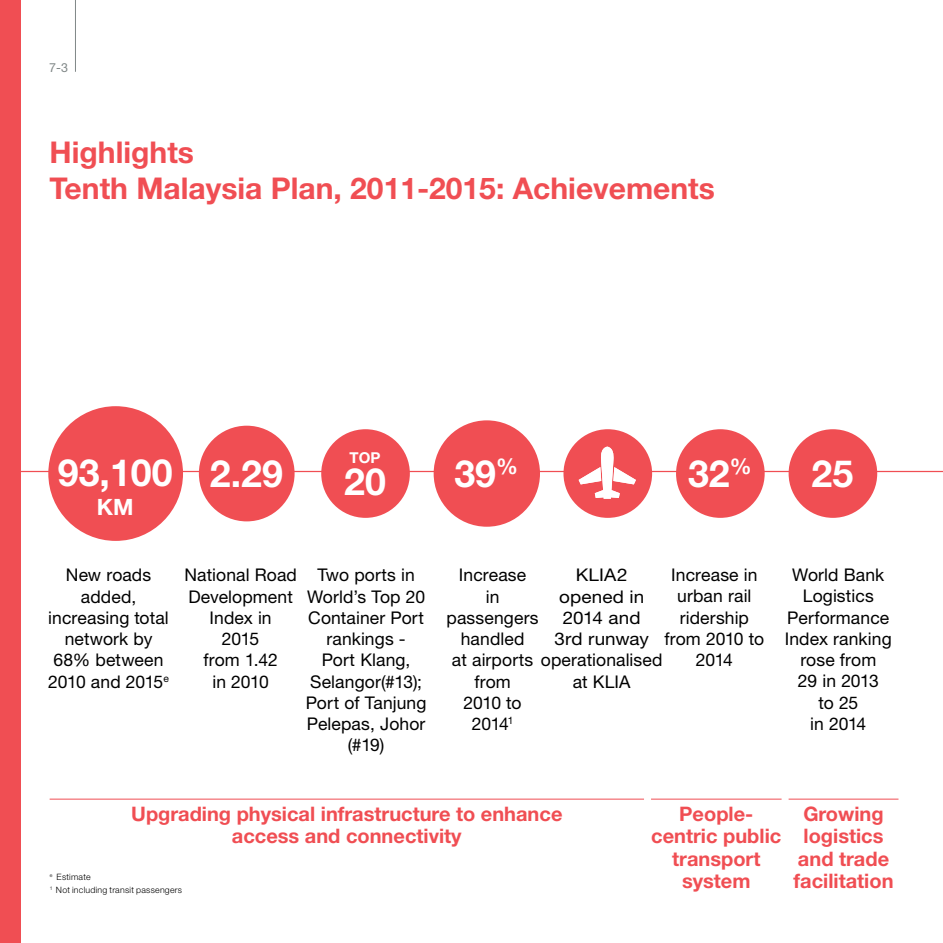
<style>
.page{position:relative;width:943px;height:943px;background:#fff}
.page>*{position:absolute;margin:0;border:0;box-sizing:border-box;transform-origin:0 0}
.t1{font:700 37.5px "Helvetica Neue LT Std";color:#fff}
.t2{font:700 30px/36px "Helvetica Neue LT Std";color:#f04e53}
.t3{font:700 22.5px "Helvetica Neue LT Std";color:#fff}
.t4{font:700 20px/22.5px "Helvetica Neue LT Std";color:#f04e53;text-align:center}
.t5{font:17.5px/21.2px "Helvetica Neue LT Std";letter-spacing:.005em;color:#000;text-align:center}
.t6{font:17.5px/21.2px "Helvetica Neue LT Std";letter-spacing:.005em;color:#000;text-align:center;scale:1.08 1}
.t7{font:700 15px "Helvetica Neue LT Std";color:#fff}
.t8{font:12.5px "Helvetica Neue LT Std";color:#808787}
.t9{font:300 8.75px/13px "Helvetica Neue LT Std";letter-spacing:.03em;color:#000}
</style>
<div class="page">
<div style="left:0;top:0;width:21px;height:943px;background:#f04e53"></div>
<hr style="left:75px;top:0;width:1px;height:72px;background:#808787">
<hr style="left:16px;top:471px;width:927px;height:1px;background:#f04e53">
<hr style="left:50px;top:798px;width:594px;height:1px;background:#f04e53">
<hr style="left:651px;top:798px;width:130px;height:1px;background:#f04e53">
<hr style="left:788px;top:798px;width:110px;height:1px;background:#f04e53">
<div style="left:199px;top:425px;width:95px;height:96px;background:#f04e53;border-radius:50%"></div>
<div style="left:321px;top:429px;width:89px;height:89px;background:#f04e53;border-radius:50%"></div>
<div style="left:676px;top:429px;width:88px;height:89px;background:#f04e53;border-radius:50%"></div>
<div style="left:433px;top:420px;width:107px;height:106px;background:#f04e53;border-radius:50%"></div>
<div style="left:48px;top:406px;width:135px;height:135px;background:#f04e53;border-radius:50%"></div>
<div style="left:788px;top:429px;width:89px;height:89px;background:#f04e53;border-radius:50%"></div>
<div style="left:563px;top:429px;width:89px;height:89px;background:#f04e53;border-radius:50%"></div>
<svg style="left:578px;top:446px;width:58px;height:53px"></svg>
<p class="t8" style="left:49px;top:60px;width:20px">7-3</p>
<h2 class="t2" style="left:50px;top:134px;width:667px">Highlights<br>Tenth Malaysia Plan, 2011-2015: Achievements</h2>
<h1 class="t1" style="left:58px;top:449px;width:116px">93,100</h1>
<p class="t3" style="left:97px;top:492px;width:38px">KM</p>
<h1 class="t1" style="left:210px;top:450px;width:74px">2.29</h1>
<p class="t7" style="left:349px;top:448px;width:32px">TOP</p>
<h1 class="t1" style="left:344px;top:458px;width:43px">20</h1>
<h1 class="t1" style="left:688px;top:450px;width:65px">32<sup>%</sup></h1>
<h1 class="t1" style="left:454px;top:450px;width:65px">39<sup>%</sup></h1>
<h1 class="t1" style="left:811px;top:450px;width:43px">25</h1>
<p class="t5" style="left:48px;top:564px;width:122px">New roads added, increasing total network by<br>68% between<br>2010 and 2015<sup>e</sup></p>
<p class="t5" style="left:664px;top:564px;width:101px">Increase in urban rail ridership from 2010 to<br>2014</p>
<p class="t5" style="left:785px;top:564px;width:108px">World Bank<br>Logistics<br>Performance<br>Index ranking rose from<br>29 in 2013<br>to 25<br>in 2014</p>
<p class="t5" style="left:184px;top:564px;width:114px">National Road<br>Development<br>Index in<br>2015<br>from 1.42<br>in 2010</p>
<p class="t5" style="left:459px;top:564px;width:69px">Increase</p>
<p class="t5" style="left:306px;top:564px;width:122px">Two ports in<br>World’s Top 20<br>Container Port rankings -<br>Port Klang,<br>Selangor(#13);<br>Port of Tanjung<br>Pelepas, Johor (#19)</p>
<p class="t6" style="left:554px;top:564px;width:89px">KLIA2 opened in<br>2014 and<br>3rd runway</p>
<p class="t5" style="left:486px;top:585px;width:15px">in</p>
<p class="t5" style="left:446px;top:606px;width:94px">passengers</p>
<p class="t5" style="left:461px;top:628px;width:65px">handled</p>
<p class="t5" style="left:452px;top:649px;width:212px">at airports operationalised</p>
<p class="t5" style="left:474px;top:670px;width:38px">from</p>
<p class="t5" style="left:463px;top:691px;width:60px">2010 to</p>
<p class="t5" style="left:472px;top:713px;width:43px">2014<sup>1</sup></p>
<p class="t5" style="left:572px;top:670px;width:59px">at KLIA</p>
<p class="t4" style="left:131px;top:802px;width:433px">Upgrading physical infrastructure to enhance access and connectivity</p>
<p class="t4" style="left:651px;top:802px;width:131px">People&shy;centric public transport system</p>
<p class="t4" style="left:793px;top:802px;width:101px">Growing logistics and trade facilitation</p>
<p class="t9" style="left:50px;top:870px;width:134px"><sup>e</sup> Estimate<br><sup>1</sup> Not including transit passengers</p>
</div>
